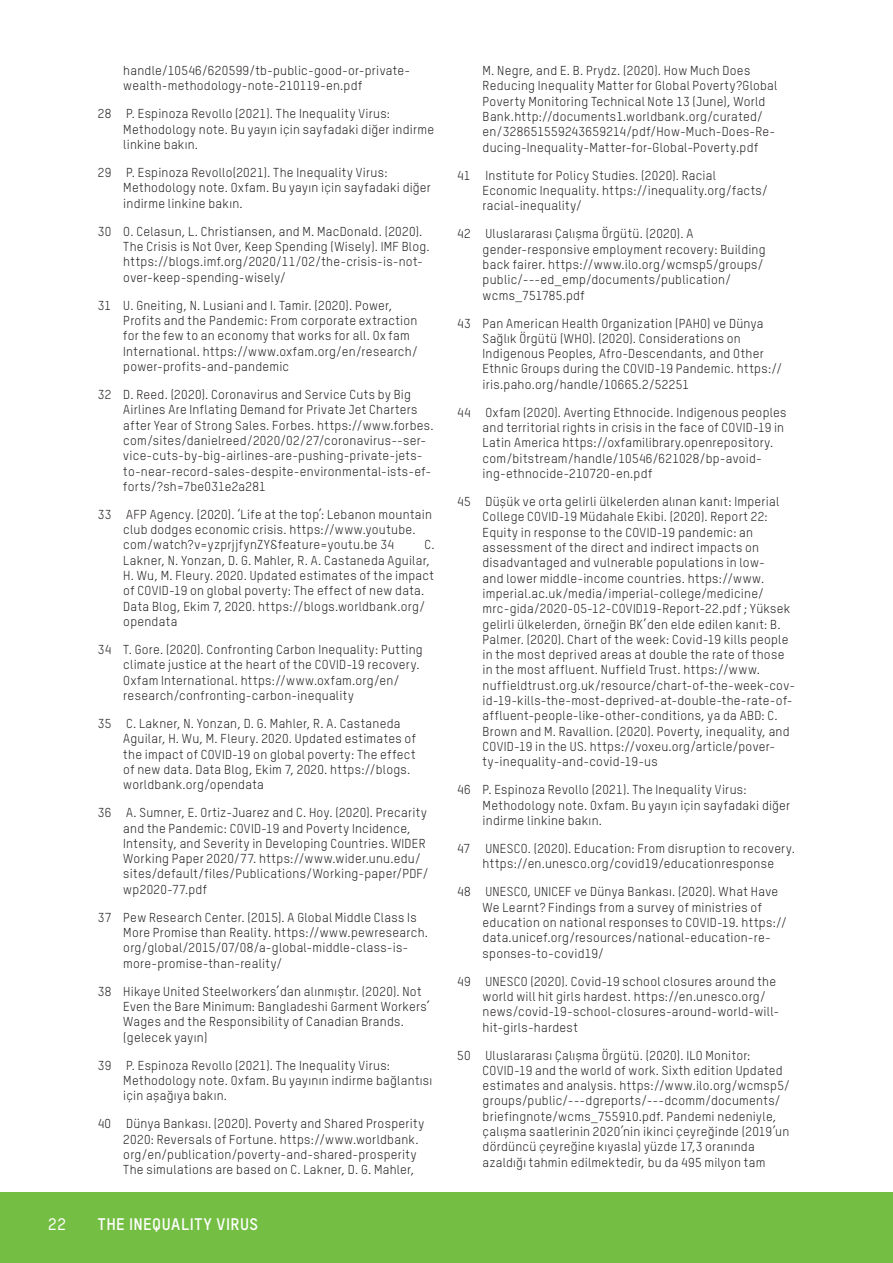
<style>
.page{position:relative;width:893px;height:1263px;background:#fff}
.page>*{position:absolute;margin:0;border:0;box-sizing:border-box;transform-origin:0 0}
.t1{font:700 16.5px "Oxfam TSTARPRO";letter-spacing:.03em;color:#fff}
.t2{font:500 16.5px "Oxfam TSTARPRO";color:#fff}
.Endnotes{font:12.75px/15.3px "Oxfam TSTARPRO";letter-spacing:.02em;color:#231f20}
</style>
<div class="page">
<div style="left:0;top:1192px;width:893px;height:71px;background:#74bf43"></div>
<p class="Endnotes" style="left:123px;top:63px;width:289px">handle/10546/620599/tb-public-good-or-private&shy;wealth-methodology-note-210119-en.pdf</p>
<p class="Endnotes" style="left:123px;top:106px;width:312px;text-indent:-26px">28 P. Espinoza Revollo (2021). The Inequality Virus:<br>Methodology note. Bu yayın için sayfadaki diğer indirme linkine bakın.</p>
<p class="Endnotes" style="left:123px;top:165px;width:309px;text-indent:-26px">29 P. Espinoza Revollo(2021). The Inequality Virus:<br>Methodology note. Oxfam. Bu yayın için sayfadaki diğer indirme linkine bakın.</p>
<p class="Endnotes" style="left:123px;top:223px;width:308px;text-indent:-26px">30 O. Celasun, L. Christiansen, and M. MacDonald. (2020).<br>The Crisis is Not Over, Keep Spending (Wisely). IMF Blog. https://blogs.imf.org/2020/11/02/the-crisis-is-not&shy;over-keep-spending-wisely/</p>
<p class="Endnotes" style="left:123px;top:297px;width:296px;text-indent:-26px">31 U. Gneiting, N. Lusiani and I. Tamir. (2020). Power, Profits and the Pandemic: From corporate extraction for the few to an economy that works for all. Ox fam International. https://www.oxfam.org/en/research/ power-profits-and-pandemic</p>
<p class="Endnotes" style="left:123px;top:387px;width:312px;text-indent:-26px">32 D. Reed. (2020). Coronavirus and Service Cuts by Big Airlines Are Inflating Demand for Private Jet Charters after Year of Strong Sales. Forbes. https://www.forbes. com/sites/danielreed/2020/02/27/coronavirus--ser&shy;vice-cuts-by-big-airlines-are-pushing-private-jets&shy;to-near-record-sales-despite-environmental-ists-ef&shy;forts/?sh=7be031e2a281</p>
<p class="Endnotes" style="left:123px;top:506px;width:310px;text-indent:-26px">33 AFP Agency. (2020). ‘Life at the top’: Lebanon mountain club dodges economic crisis. https://www.youtube. com/watch?v=yzprjjfynZY&amp;feature=youtu.be 34</p>
<p class="Endnotes" style="left:123px;top:537px;width:313px;text-indent:301px">C.<br>Lakner, N. Yonzan, D. G. Mahler, R. A. Castaneda Aguilar, H. Wu, M. Fleury. 2020. Updated estimates of the impact of COVID-19 on global poverty: The effect of new data.<br>Data Blog, Ekim 7, 2020. https://blogs.worldbank.org/ opendata</p>
<p class="Endnotes" style="left:123px;top:642px;width:301px;text-indent:-26px">34 T. Gore. (2020). Confronting Carbon Inequality: Putting climate justice at the heart of the COVID-19 recovery.<br>Oxfam International. https://www.oxfam.org/en/ research/confronting-carbon-inequality</p>
<p class="Endnotes" style="left:123px;top:716px;width:294px;text-indent:-26px">35 C. Lakner, N. Yonzan, D. G. Mahler, R. A. Castaneda Aguilar, H. Wu, M. Fleury. 2020. Updated estimates of the impact of COVID-19 on global poverty: The effect of new data. Data Blog, Ekim 7, 2020. https://blogs. worldbank.org/opendata</p>
<p class="Endnotes" style="left:123px;top:805px;width:307px;text-indent:-26px">36 A. Sumner, E. Ortiz-Juarez and C. Hoy. (2020). Precarity and the Pandemic: COVID-19 and Poverty Incidence, Intensity, and Severity in Developing Countries. WIDER Working Paper 2020/77. https://www.wider.unu.edu/ sites/default/files/Publications/Working-paper/PDF/ wp2020-77.pdf</p>
<p class="Endnotes" style="left:123px;top:909px;width:306px;text-indent:-26px">37 Pew Research Center. (2015). A Global Middle Class Is More Promise than Reality. https://www.pewresearch. org/global/2015/07/08/a-global-middle-class-is&shy;more-promise-than-reality/</p>
<p class="Endnotes" style="left:123px;top:983px;width:308px;text-indent:-26px">38 Hikaye United Steelworkers’dan alınmıştır. (2020). Not Even the Bare Minimum: Bangladeshi Garment Workers’ Wages and the Responsibility of Canadian Brands. (gelecek yayın)</p>
<p class="Endnotes" style="left:123px;top:1057px;width:311px;text-indent:-26px">39 P. Espinoza Revollo (2021). The Inequality Virus:<br>Methodology note. Oxfam. Bu yayının indirme bağlantısı için aşağıya bakın.</p>
<p class="Endnotes" style="left:123px;top:1116px;width:302px;text-indent:-26px">40 Dünya Bankası. (2020). Poverty and Shared Prosperity 2020: Reversals of Fortune. https://www.worldbank. org/en/publication/poverty-and-shared-prosperity The simulations are based on C. Lakner, D. G. Mahler,</p>
<p class="t2" style="left:48px;top:1214px;width:19px">22</p>
<p class="t1" style="left:98px;top:1214px;width:162px">THE INEQUALITY VIRUS</p>
<p class="Endnotes" style="left:483px;top:63px;width:296px">M. Negre, and E. B. Prydz. (2020). How Much Does Reducing Inequality Matter for Global Poverty?Global Poverty Monitoring Technical Note 13 (June), World Bank.http://documents1.worldbank.org/curated/ en/328651559243659214/pdf/How-Much-Does-Re&shy;ducing-Inequality-Matter-for-Global-Poverty.pdf</p>
<p class="Endnotes" style="left:483px;top:167px;width:287px;text-indent:-26px">41 Institute for Policy Studies. (2020). Racial<br>Economic Inequality. https://inequality.org/facts/ racial-inequality/</p>
<p class="Endnotes" style="left:483px;top:226px;width:285px;text-indent:-26px">42 Uluslararası Çalışma Örgütü. (2020). A gender-responsive employment recovery: Building back fairer. https://www.ilo.org/wcmsp5/groups/ public/---ed_emp/documents/publication/ wcms_751785.pdf</p>
<p class="Endnotes" style="left:483px;top:315px;width:301px;text-indent:-26px">43 Pan American Health Organization (PAHO) ve Dünya Sağlık Örgütü (WHO). (2020). Considerations on Indigenous Peoples, Afro-Descendants, and Other Ethnic Groups during the COVID-19 Pandemic. https:// iris.paho.org/handle/10665.2/52251</p>
<p class="Endnotes" style="left:483px;top:404px;width:305px;text-indent:-26px">44 Oxfam (2020). Averting Ethnocide. Indigenous peoples and territorial rights in crisis in the face of COVID-19 in Latin America https://oxfamilibrary.openrepository. com/bitstream/handle/10546/621028/bp-avoid&shy;ing-ethnocide-210720-en.pdf</p>
<p class="Endnotes" style="left:483px;top:494px;width:314px;text-indent:-26px">45 Düşük ve orta gelirli ülkelerden alınan kanıt: Imperial College COVID-19 Müdahale Ekibi. (2020). Report 22:<br>Equity in response to the COVID-19 pandemic: an assessment of the direct and indirect impacts on disadvantaged and vulnerable populations in low-<br>and lower middle-income countries. https://www. imperial.ac.uk/media/imperial-college/medicine/ mrc-gida/2020-05-12-COVID19-Report-22.pdf ; Yüksek gelirli ülkelerden, örneğin BK’den elde edilen kanıt: B.<br>Palmer. (2020). Chart of the week: Covid-19 kills people in the most deprived areas at double the rate of those in the most affluent. Nuffield Trust. https://www. nuffieldtrust.org.uk/resource/chart-of-the-week-cov&shy;id-19-kills-the-most-deprived-at-double-the-rate-of&shy;affluent-people-like-other-conditions, ya da ABD: C.<br>Brown and M. Ravallion. (2020). Poverty, inequality, and COVID-19 in the US. https://voxeu.org/article/pover&shy;ty-inequality-and-covid-19-us</p>
<p class="Endnotes" style="left:483px;top:782px;width:309px;text-indent:-26px">46 P. Espinoza Revollo (2021). The Inequality Virus:<br>Methodology note. Oxfam. Bu yayın için sayfadaki diğer indirme linkine bakın.</p>
<p class="Endnotes" style="left:457px;top:841px;width:339px;text-align:center">47 UNESCO. (2020). Education: From disruption to recovery. https://en.unesco.org/covid19/educationresponse</p>
<p class="Endnotes" style="left:483px;top:884px;width:306px;text-indent:-26px">48 UNESCO, UNICEF ve Dünya Bankası. (2020). What Have We Learnt? Findings from a survey of ministries of education on national responses to COVID-19. https:// data.unicef.org/resources/national-education-re&shy;sponses-to-covid19/</p>
<p class="Endnotes" style="left:483px;top:973px;width:298px;text-indent:-26px">49 UNESCO (2020). Covid-19 school closures around the world will hit girls hardest. https://en.unesco.org/ news/covid-19-school-closures-around-world-will&shy;hit-girls-hardest</p>
<p class="Endnotes" style="left:483px;top:1047px;width:309px;text-indent:-26px">50 Uluslararası Çalışma Örgütü. (2020). ILO Monitor:<br>COVID-19 and the world of work. Sixth edition Updated estimates and analysis. https://www.ilo.org/wcmsp5/ groups/public/---dgreports/---dcomm/documents/ briefingnote/wcms_755910.pdf. Pandemi nedeniyle, çalışma saatlerinin 2020’nin ikinci çeyreğinde (2019’un dördüncü çeyreğine kıyasla) yüzde 17,3 oranında azaldığı tahmin edilmektedir, bu da 495 milyon tam</p>
</div>
